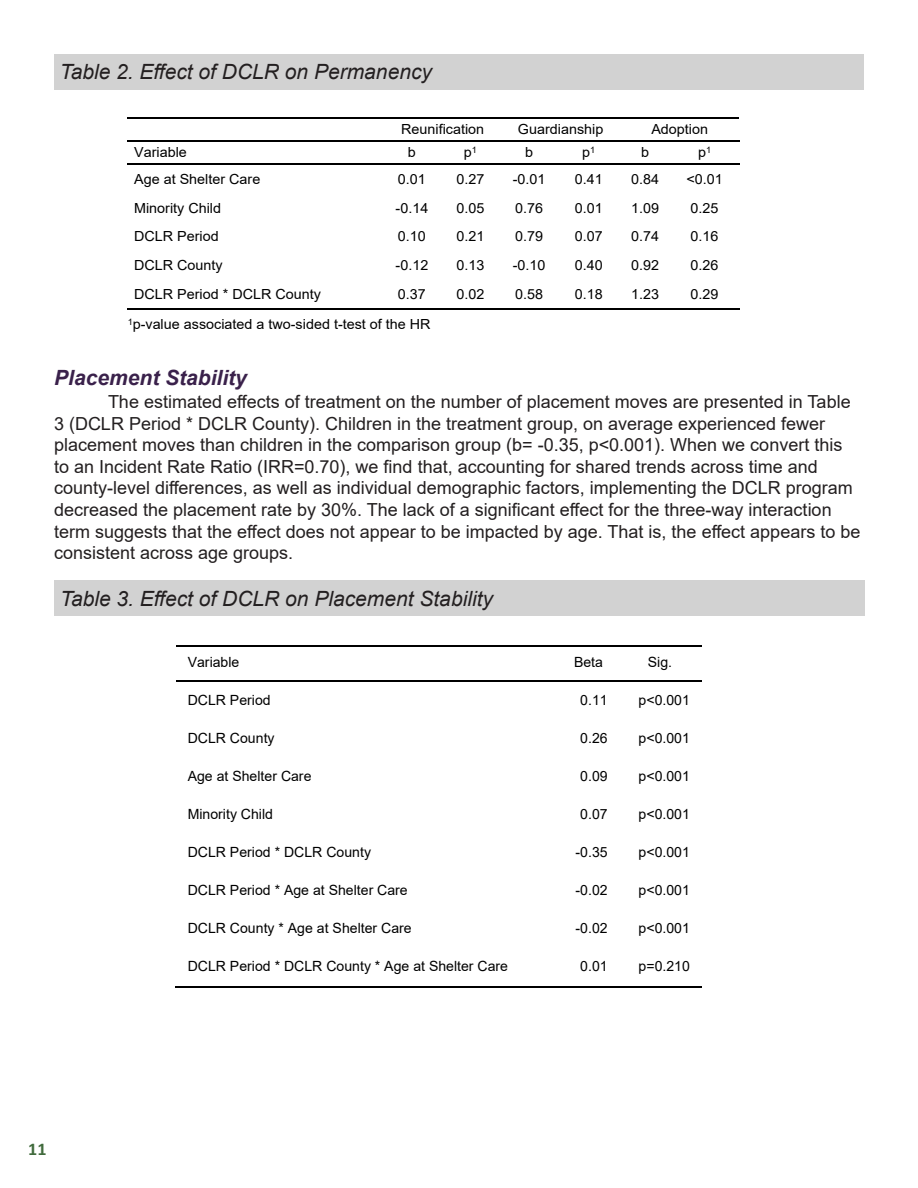
<style>
.page{position:relative;width:918px;height:1188px;background:#fff}
.page>*{position:absolute;margin:0;border:0;box-sizing:border-box;transform-origin:0 0}
.t1{font:italic 21px "Arial";color:#231f20}
.t2{font:italic 700 21px "Arial";color:#3a214b}
.t3{font:18px/21.6px "Arial";color:#231f20}
.t4{font:700 18px "Calibri";color:#416b3d}
.t5{font:14.1px "Arial";color:#000}
.t6{font:13.95px "Arial";color:#000}
</style>
<div class="page">
<hr style="left:128px;top:117px;width:256px;height:2px;background:#000">
<hr style="left:386px;top:117px;width:115px;height:2px;background:#000">
<hr style="left:503px;top:117px;width:117px;height:2px;background:#000">
<hr style="left:622px;top:117px;width:117px;height:2px;background:#000">
<hr style="left:128px;top:140px;width:256px;height:2px;background:#000">
<hr style="left:386px;top:140px;width:54px;height:2px;background:#000">
<hr style="left:442px;top:140px;width:59px;height:2px;background:#000">
<hr style="left:503px;top:140px;width:54px;height:2px;background:#000">
<hr style="left:559px;top:140px;width:61px;height:2px;background:#000">
<hr style="left:622px;top:140px;width:48px;height:2px;background:#000">
<hr style="left:672px;top:140px;width:67px;height:2px;background:#000">
<hr style="left:128px;top:163px;width:256px;height:2px;background:#000">
<hr style="left:386px;top:163px;width:54px;height:2px;background:#000">
<hr style="left:442px;top:163px;width:59px;height:2px;background:#000">
<hr style="left:503px;top:163px;width:54px;height:2px;background:#000">
<hr style="left:559px;top:163px;width:61px;height:2px;background:#000">
<hr style="left:622px;top:163px;width:48px;height:2px;background:#000">
<hr style="left:672px;top:163px;width:67px;height:2px;background:#000">
<hr style="left:128px;top:308px;width:256px;height:2px;background:#000">
<hr style="left:386px;top:308px;width:54px;height:2px;background:#000">
<hr style="left:442px;top:308px;width:59px;height:2px;background:#000">
<hr style="left:503px;top:308px;width:54px;height:2px;background:#000">
<hr style="left:559px;top:308px;width:61px;height:2px;background:#000">
<hr style="left:622px;top:308px;width:48px;height:2px;background:#000">
<hr style="left:672px;top:308px;width:67px;height:2px;background:#000">
<div style="left:54px;top:54px;width:810px;height:36px;background:#d2d2d2"></div>
<hr style="left:177px;top:645px;width:381px;height:2px;background:#000">
<hr style="left:560px;top:645px;width:59px;height:2px;background:#000">
<hr style="left:621px;top:645px;width:80px;height:2px;background:#000">
<hr style="left:177px;top:680px;width:381px;height:2px;background:#000">
<hr style="left:560px;top:680px;width:59px;height:2px;background:#000">
<hr style="left:621px;top:680px;width:80px;height:2px;background:#000">
<hr style="left:176px;top:986px;width:382px;height:2px;background:#000">
<hr style="left:559px;top:986px;width:60px;height:2px;background:#000">
<hr style="left:620px;top:986px;width:81px;height:2px;background:#000">
<div style="left:54px;top:580px;width:810px;height:36px;background:#d2d2d2"></div>
<p class="t1" style="left:60px;top:59px;width:374px">Table 2. Effect of DCLR on Permanency</p>
<p class="t6" style="left:401px;top:120px;width:85px">Reunification</p>
<p class="t6" style="left:518px;top:120px;width:87px">Guardianship</p>
<p class="t6" style="left:651px;top:120px;width:58px">Adoption</p>
<p class="t6" style="left:134px;top:143px;width:54px">Variable</p>
<p class="t6" style="left:408px;top:143px;width:9px">b</p>
<p class="t6" style="left:464px;top:143px;width:15px">p<sup>1</sup></p>
<p class="t6" style="left:525px;top:143px;width:9px">b</p>
<p class="t6" style="left:582px;top:143px;width:15px">p<sup>1</sup></p>
<p class="t6" style="left:641px;top:143px;width:9px">b</p>
<p class="t6" style="left:698px;top:143px;width:15px">p<sup>1</sup></p>
<p class="t6" style="left:134px;top:170px;width:128px">Age at Shelter Care</p>
<p class="t6" style="left:398px;top:170px;width:29px">0.01</p>
<p class="t6" style="left:457px;top:170px;width:29px">0.27</p>
<p class="t6" style="left:513px;top:170px;width:34px">-0.01</p>
<p class="t6" style="left:575px;top:170px;width:29px">0.41</p>
<p class="t6" style="left:631px;top:170px;width:29px">0.84</p>
<p class="t6" style="left:686px;top:170px;width:38px">&lt;0.01</p>
<p class="t6" style="left:134px;top:198px;width:89px">Minority Child</p>
<p class="t6" style="left:396px;top:198px;width:34px">-0.14</p>
<p class="t6" style="left:457px;top:198px;width:29px">0.05</p>
<p class="t6" style="left:515px;top:198px;width:29px">0.76</p>
<p class="t6" style="left:575px;top:198px;width:29px">0.01</p>
<p class="t6" style="left:631px;top:198px;width:29px">1.09</p>
<p class="t6" style="left:691px;top:198px;width:29px">0.25</p>
<p class="t6" style="left:134px;top:227px;width:86px">DCLR Period</p>
<p class="t6" style="left:398px;top:227px;width:29px">0.10</p>
<p class="t6" style="left:457px;top:227px;width:29px">0.21</p>
<p class="t6" style="left:515px;top:227px;width:29px">0.79</p>
<p class="t6" style="left:575px;top:227px;width:29px">0.07</p>
<p class="t6" style="left:631px;top:227px;width:29px">0.74</p>
<p class="t6" style="left:691px;top:227px;width:29px">0.16</p>
<p class="t6" style="left:134px;top:256px;width:90px">DCLR County</p>
<p class="t6" style="left:396px;top:256px;width:34px">-0.12</p>
<p class="t6" style="left:457px;top:256px;width:29px">0.13</p>
<p class="t6" style="left:513px;top:256px;width:34px">-0.10</p>
<p class="t6" style="left:575px;top:256px;width:29px">0.40</p>
<p class="t6" style="left:631px;top:256px;width:29px">0.92</p>
<p class="t6" style="left:691px;top:256px;width:29px">0.26</p>
<p class="t6" style="left:134px;top:284px;width:188px">DCLR Period * DCLR County</p>
<p class="t6" style="left:398px;top:284px;width:29px">0.37</p>
<p class="t6" style="left:457px;top:284px;width:29px">0.02</p>
<p class="t6" style="left:515px;top:284px;width:29px">0.58</p>
<p class="t6" style="left:575px;top:284px;width:29px">0.18</p>
<p class="t6" style="left:631px;top:284px;width:29px">1.23</p>
<p class="t6" style="left:691px;top:284px;width:29px">0.29</p>
<p class="t6" style="left:128px;top:315px;width:304px"><sup>1</sup>p-value associated a two-sided t-test of the HR</p>
<p class="t2" style="left:54px;top:364px;width:194px">Placement Stability</p>
<p class="t3" style="left:54px;top:391px;width:808px;text-indent:54px">The estimated effects of treatment on the number of placement moves are presented in Table 3 (DCLR Period * DCLR County). Children in the treatment group, on average experienced fewer placement moves than children in the comparison group (b= -0.35, p&lt;0.001). When we convert this to an Incident Rate Ratio (IRR=0.70), we find that, accounting for shared trends across time and county-level differences, as well as individual demographic factors, implementing the DCLR program decreased the placement rate by 30%. The lack of a significant effect for the three-way interaction term suggests that the effect does not appear to be impacted by age. That is, the effect appears to be consistent across age groups.</p>
<p class="t1" style="left:60px;top:585px;width:434px">Table 3. Effect of DCLR on Placement Stability</p>
<p class="t5" style="left:188px;top:653px;width:53px">Variable</p>
<p class="t5" style="left:574px;top:653px;width:30px">Beta</p>
<p class="t5" style="left:648px;top:653px;width:26px">Sig.</p>
<p class="t5" style="left:188px;top:691px;width:84px">DCLR Period</p>
<p class="t5" style="left:580px;top:691px;width:29px">0.11</p>
<p class="t5" style="left:639px;top:691px;width:53px">p&lt;0.001</p>
<p class="t5" style="left:188px;top:729px;width:88px">DCLR County</p>
<p class="t5" style="left:580px;top:729px;width:29px">0.26</p>
<p class="t5" style="left:639px;top:729px;width:53px">p&lt;0.001</p>
<p class="t5" style="left:188px;top:767px;width:125px">Age at Shelter Care</p>
<p class="t5" style="left:580px;top:767px;width:29px">0.09</p>
<p class="t5" style="left:639px;top:767px;width:53px">p&lt;0.001</p>
<p class="t5" style="left:188px;top:805px;width:87px">Minority Child</p>
<p class="t5" style="left:580px;top:805px;width:29px">0.07</p>
<p class="t5" style="left:639px;top:805px;width:53px">p&lt;0.001</p>
<p class="t5" style="left:188px;top:843px;width:185px">DCLR Period * DCLR County</p>
<p class="t5" style="left:576px;top:843px;width:34px">-0.35</p>
<p class="t5" style="left:639px;top:843px;width:53px">p&lt;0.001</p>
<p class="t5" style="left:188px;top:881px;width:222px">DCLR Period * Age at Shelter Care</p>
<p class="t5" style="left:576px;top:881px;width:34px">-0.02</p>
<p class="t5" style="left:639px;top:881px;width:53px">p&lt;0.001</p>
<p class="t5" style="left:188px;top:919px;width:225px">DCLR County * Age at Shelter Care</p>
<p class="t5" style="left:576px;top:919px;width:34px">-0.02</p>
<p class="t5" style="left:639px;top:919px;width:53px">p&lt;0.001</p>
<p class="t5" style="left:188px;top:957px;width:322px">DCLR Period * DCLR County * Age at Shelter Care</p>
<p class="t5" style="left:580px;top:957px;width:29px">0.01</p>
<p class="t5" style="left:639px;top:957px;width:53px">p=0.210</p>
<p class="t4" style="left:28px;top:1136px;width:20px">11</p>
</div>
